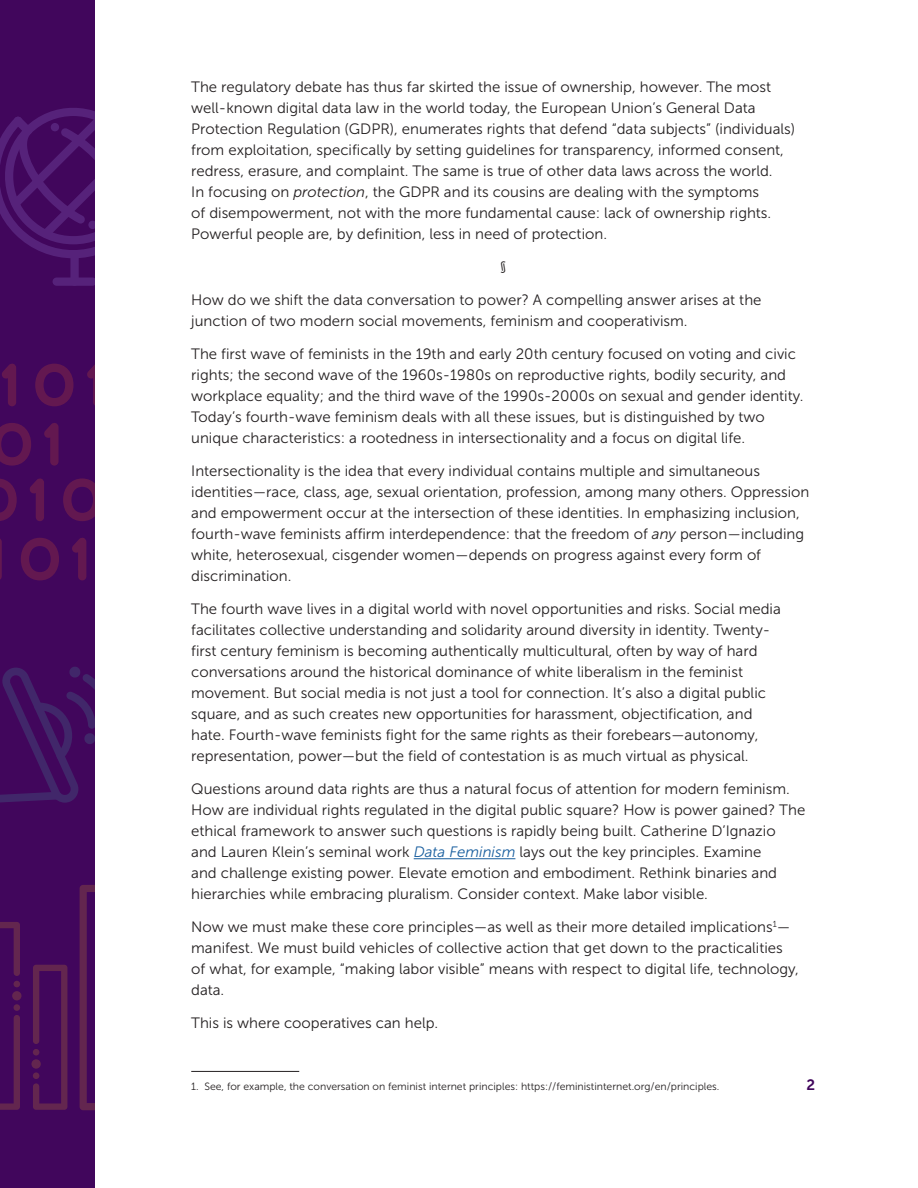
<style>
.page{position:relative;width:918px;height:1188px;background:#fff}
.page>*{position:absolute;margin:0;border:0;box-sizing:border-box;transform-origin:0 0}
.Text______10_14__Mus{font:15px/21px "Museo Sans 300";color:#231f20}
.Text______10_14__Mus-2{font:15px "Museo Sans 700";color:#41065c}
.t1{font:10.5px "Museo Sans 300";color:#231f20}
.s1{font-style:italic}
.s2{font-style:italic;color:#175d9e}
</style>
<div class="page">
<hr style="left:414px;top:858px;width:101px;height:1px;background:#175d9e">
<hr style="left:191px;top:1071px;width:108px;height:1px;background:#231f20">
<div style="left:0;top:0;width:94px;height:1188px;background:#41065c"></div>
<svg style="left:35px;top:364px;width:38px;height:42px"></svg>
<svg style="left:44px;top:423px;width:15px;height:43px"></svg>
<svg style="left:2px;top:364px;width:14px;height:42px"></svg>
<svg style="left:87px;top:366px;width:7px;height:38px"></svg>
<svg style="left:0;top:423px;width:31px;height:43px"></svg>
<div style="left:70px;top:250px;width:9px;height:36px;background:#56227a;border-radius:4px"></div>
<svg style="left:53px;top:278px;width:41px;height:8px"></svg>
<svg style="left:0;top:108px;width:94px;height:150px"></svg>
<svg style="left:0;top:479px;width:17px;height:42px"></svg>
<svg style="left:0;top:539px;width:2px;height:40px"></svg>
<svg style="left:63px;top:478px;width:31px;height:43px"></svg>
<svg style="left:72px;top:538px;width:14px;height:42px"></svg>
<svg style="left:30px;top:478px;width:14px;height:43px"></svg>
<svg style="left:21px;top:538px;width:38px;height:42px"></svg>
<svg style="left:0;top:667px;width:94px;height:136px"></svg>
<svg style="left:0;top:922px;width:20px;height:188px"></svg>
<div style="left:14px;top:1004px;width:6px;height:7px;background:#63264f;border-radius:50%"></div>
<svg style="left:80px;top:885px;width:14px;height:225px"></svg>
<svg style="left:33px;top:965px;width:34px;height:145px"></svg>
<svg style="left:31px;top:1059px;width:10px;height:10px"></svg>
<div style="left:33px;top:1049px;width:6px;height:7px;background:#63264f;border-radius:50%"></div>
<div style="left:33px;top:1072px;width:6px;height:7px;background:#63264f;border-radius:50%"></div>
<p class="Text______10_14__Mus" style="left:191px;top:77px;width:605px">The regulatory debate has thus far skirted the issue of ownership, however. The most well-known digital data law in the world today, the European Union’s General Data Protection Regulation (GDPR), enumerates rights that defend “data subjects” (individuals) from exploitation, specifically by setting guidelines for transparency, informed consent, redress, erasure, and complaint. The same is true of other data laws across the world.<br>In focusing on <span class="s1">protection</span>, the GDPR and its cousins are dealing with the symptoms<br>of disempowerment, not with the more fundamental cause: lack of ownership rights.<br>Powerful people are, by definition, less in need of protection.</p>
<p class="Text______10_14__Mus" style="left:500px;top:257px;width:8px">§</p>
<p class="Text______10_14__Mus" style="left:191px;top:290px;width:572px">How do we shift the data conversation to power? A compelling answer arises at the junction of two modern social movements, feminism and cooperativism.</p>
<p class="Text______10_14__Mus" style="left:191px;top:344px;width:614px">The first wave of feminists in the 19th and early 20th century focused on voting and civic rights; the second wave of the 1960s-1980s on reproductive rights, bodily security, and workplace equality; and the third wave of the 1990s-2000s on sexual and gender identity.<br>Today’s fourth-wave feminism deals with all these issues, but is distinguished by two unique characteristics: a rootedness in intersectionality and a focus on digital life.</p>
<p class="Text______10_14__Mus" style="left:191px;top:461px;width:620px">Intersectionality is the idea that every individual contains multiple and simultaneous identities—race, class, age, sexual orientation, profession, among many others. Oppression and empowerment occur at the intersection of these identities. In emphasizing inclusion, fourth-wave feminists affirm interdependence: that the freedom of <span class="s1">any</span> person—including white, heterosexual, cisgender women—depends on progress against every form of discrimination.</p>
<p class="Text______10_14__Mus" style="left:191px;top:599px;width:591px">The fourth wave lives in a digital world with novel opportunities and risks. Social media facilitates collective understanding and solidarity around diversity in identity. Twenty&shy;first century feminism is becoming authentically multicultural, often by way of hard conversations around the historical dominance of white liberalism in the feminist movement. But social media is not just a tool for connection. It’s also a digital public square, and as such creates new opportunities for harassment, objectification, and hate. Fourth-wave feminists fight for the same rights as their forebears—autonomy, representation, power—but the field of contestation is as much virtual as physical.</p>
<p class="Text______10_14__Mus" style="left:191px;top:779px;width:616px">Questions around data rights are thus a natural focus of attention for modern feminism.<br>How are individual rights regulated in the digital public square? How is power gained? The ethical framework to answer such questions is rapidly being built. Catherine D’Ignazio<br>and Lauren Klein’s seminal work <span class="s2">Data Feminism</span> lays out the key principles. Examine<br>and challenge existing power. Elevate emotion and embodiment. Rethink binaries and hierarchies while embracing pluralism. Consider context. Make labor visible.</p>
<p class="Text______10_14__Mus" style="left:191px;top:917px;width:609px">Now we must make these core principles—as well as their more detailed implications<sup>1</sup>— manifest. We must build vehicles of collective action that get down to the practicalities of what, for example, “making labor visible” means with respect to digital life, technology, data.</p>
<p class="Text______10_14__Mus" style="left:191px;top:1013px;width:249px">This is where cooperatives can help.</p>
<p class="t1" style="left:191px;top:1081px;width:530px">1. See, for example, the conversation on feminist internet principles: https://feministinternet.org/en/principles.</p>
<p class="Text______10_14__Mus-2" style="left:807px;top:1077px;width:10px">2</p>
</div>
